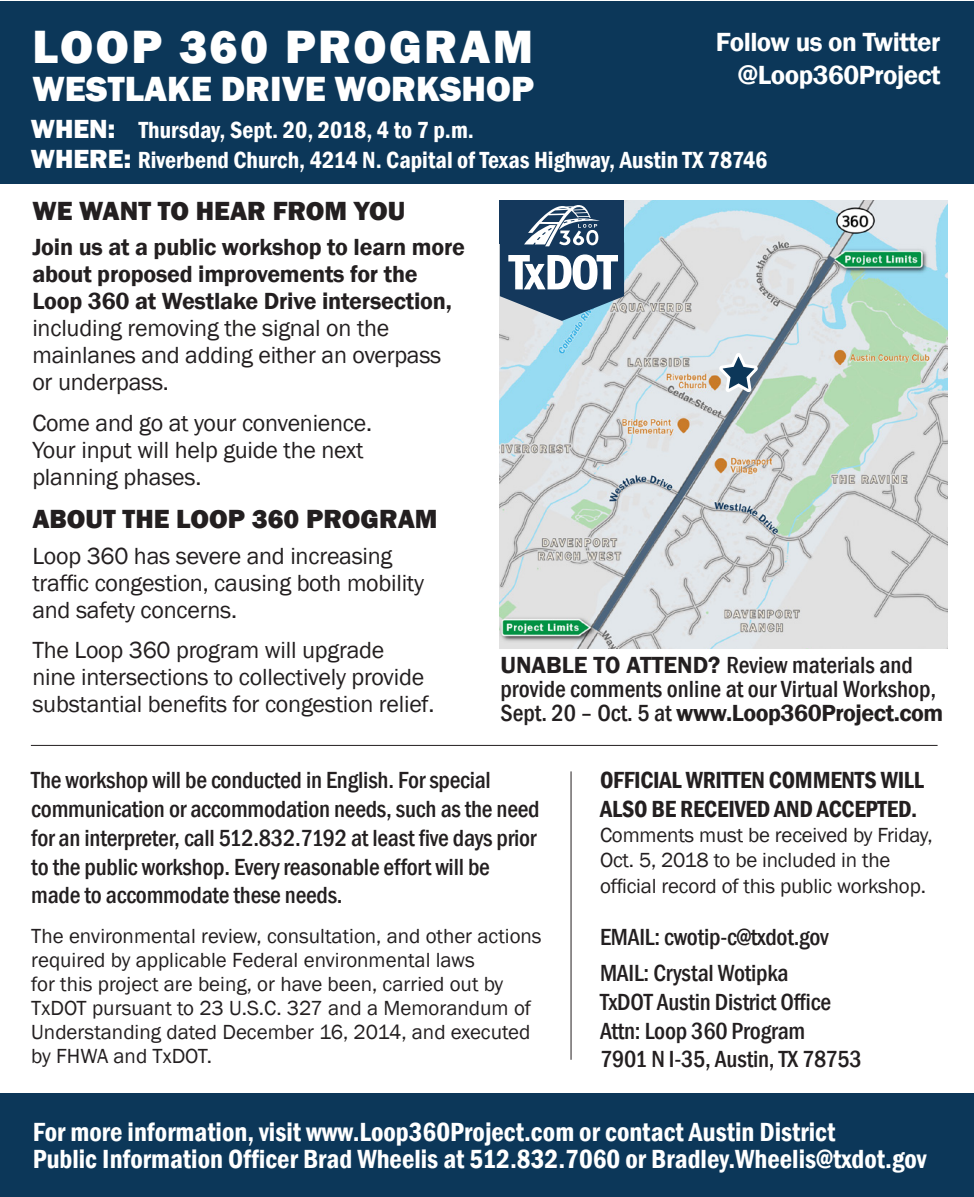
<style>
.page{position:relative;width:974px;height:1197px;background:#fff}
.page>*{position:absolute;margin:0;border:0;box-sizing:border-box;transform-origin:0 0}
.t1{font:800 48px "Franklin Gothic";letter-spacing:.05em;color:#fff}
.t2{font:800 36px "Franklin Gothic";color:#fff}
.t3{font:600 condensed 27px/27px "Franklin Gothic";color:#fff}
.t4{font:800 27px "Franklin Gothic";color:#231f20}
.t5{font:600 27px/32.4px "Franklin Gothic";letter-spacing:-.02em;color:#fff;text-align:right}
.t6{font:500 condensed 24px/28.8px "Franklin Gothic";letter-spacing:-.01em;color:#231f20}
.t7{font:24px/27px "Franklin Gothic";letter-spacing:-.01em;color:#231f20}
.t8{font:600 24px/27px "Franklin Gothic";letter-spacing:-.01em;color:#231f20}
.t9{font:600 condensed 24px/30px "Franklin Gothic";color:#fff}
.t10{font:600 condensed 24px/28.8px "Franklin Gothic";letter-spacing:-.01em;color:#231f20}
.t11{font:21px/24px "Franklin Gothic";color:#231f20}
.s1{font-weight:800;font-stretch:normal;font-size:27px}
.s2{font-weight:400}
.s3{font-weight:600;font-stretch:normal}
</style>
<div class="page">
<div style="left:0;top:1px;width:974px;height:183px;background:#0c3759"></div>
<div style="left:0;top:1093px;width:974px;height:104px;background:#0c3759"></div>
<img style="left:500px;top:201px;width:448px;height:447px">
<hr style="left:570px;top:771px;width:1px;height:289px;background:#231f20">
<hr style="left:31px;top:745px;width:906px;height:1px;background:#231f20">
<svg style="left:717px;top:340px;width:43px;height:87px;background:#aebdbf"></svg>
<div style="left:500px;top:201px;width:124px;height:43px;background:#14385c"></div>
<svg style="left:500px;top:205px;width:124px;height:116px"></svg>
<p class="t1" style="left:32px;top:16px;width:502px">LOOP 360 PROGRAM</p>
<p class="t5" style="left:716px;top:26px;width:226px">Follow us on Twitter @Loop360Project</p>
<p class="t2" style="left:32px;top:65px;width:503px">WESTLAKE DRIVE WORKSHOP</p>
<p class="t9" style="left:31px;top:114px;width:738px"><span class="s1">WHEN:</span> Thursday, Sept. 20, 2018, 4 to 7 p.m.<br><span class="s1">WHERE:</span> Riverbend Church, 4214 N. Capital of Texas Highway, Austin TX 78746</p>
<p class="t4" style="left:32px;top:193px;width:374px">WE WANT TO HEAR FROM YOU</p>
<p class="t8" style="left:32px;top:234px;width:434px">Join us at a public workshop to learn more about proposed improvements for the Loop 360 at Westlake Drive intersection, <span class="s2">including removing the signal on the mainlanes and adding either an overpass or underpass.</span></p>
<p class="t7" style="left:32px;top:410px;width:341px">Come and go at your convenience.<br>Your input will help guide the next planning phases.</p>
<p class="t4" style="left:32px;top:502px;width:407px">ABOUT THE LOOP 360 PROGRAM</p>
<p class="t7" style="left:32px;top:543px;width:393px">Loop 360 has severe and increasing traffic congestion, causing both mobility and safety concerns.</p>
<p class="t7" style="left:32px;top:637px;width:404px">The Loop 360 program will upgrade<br>nine intersections to collectively provide substantial benefits for congestion relief.</p>
<p class="t6" style="left:500px;top:653px;width:444px;line-height:24px"><span class="s3">UNABLE TO ATTEND?</span> Review materials and provide comments online at our Virtual Workshop,<br>Sept. 20 – Oct. 5 at <span class="s3">www.Loop360Project.com</span></p>
<p class="t6" style="left:31px;top:766px;width:510px">The workshop will be conducted in English. For special communication or accommodation needs, such as the need for an interpreter, call 512.832.7192 at least five days prior to the public workshop. Every reasonable effort will be made to accommodate these needs.</p>
<p class="t11" style="left:31px;top:925px;width:512px">The environmental review, consultation, and other actions required by applicable Federal environmental laws<br>for this project are being, or have been, carried out by TxDOT pursuant to 23 U.S.C. 327 and a Memorandum of Understanding dated December 16, 2014, and executed by FHWA and TxDOT.</p>
<p class="t10" style="left:600px;top:765px;width:326px">OFFICIAL WRITTEN COMMENTS WILL<br>ALSO BE RECEIVED AND ACCEPTED.</p>
<p class="t11" style="left:600px;top:823px;width:334px;line-height:25.2px">Comments must be received by Friday,<br>Oct. 5, 2018 to be included in the official record of this public workshop.</p>
<p class="t6" style="left:600px;top:923px;width:230px">EMAIL: cwotip-c@txdot.gov</p>
<p class="t6" style="left:600px;top:958px;width:263px">MAIL: Crystal Wotipka<br>TxDOT Austin District Office<br>Attn: Loop 360 Program<br>7901 N I-35, Austin, TX 78753</p>
<p class="t3" style="left:33px;top:1118px;width:895px">For more information, visit www.Loop360Project.com or contact Austin District<br>Public Information Officer Brad Wheelis at 512.832.7060 or Bradley.Wheelis@txdot.gov</p>
</div>
